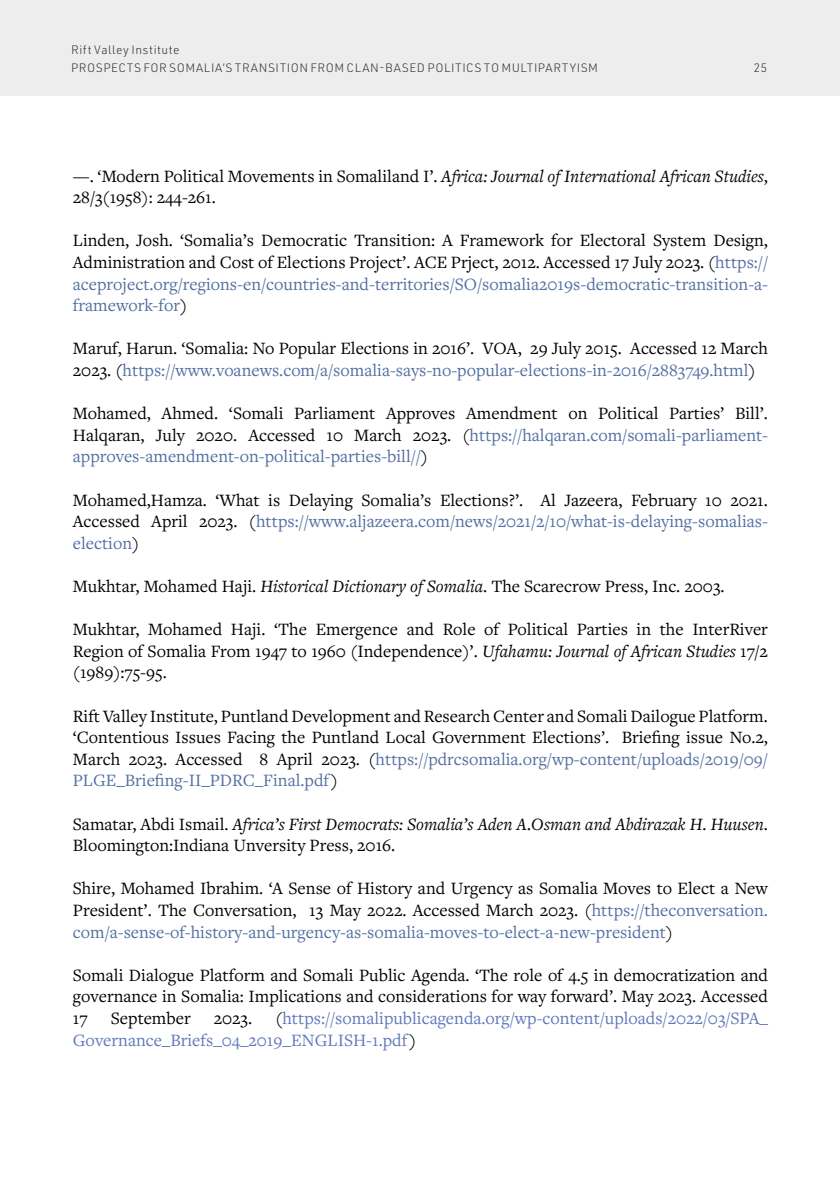
<style>
.page{position:relative;width:840px;height:1188px;background:#fff}
.page>*{position:absolute;margin:0;border:0;box-sizing:border-box;transform-origin:0 0}
.t1{font:18px/21.6px "Freight Text Pro";color:#000;text-align:justify}
.t2{font:italic 18px/21.6px "Freight Text Pro";color:#000}
.t3{font:18px/21.6px "Freight Text Pro";color:#5f78bb}
.t4{font:300 12px/18px "URWDIN";letter-spacing:.045em;color:#383839}
.s1{font-style:italic}
.s2{color:#526fa1}
.s3{font-style:normal}
.s4{color:#000}
</style>
<div class="page">
<div style="left:0;top:0;width:840px;height:96px;background:#ededee"></div>
<p class="t4" style="left:71px;top:40px;width:528px">Rift Valley Institute<br>PROSPECTS FOR SOMALIA’S TRANSITION FROM CLAN-BASED POLITICS TO MULTIPARTYISM</p>
<p class="t4" style="left:754px;top:58px;width:14px">25</p>
<p class="t1" style="left:73px;top:164px;width:697px">—. ‘Modern Political Movements in Somaliland I’. <span class="s1">Africa: Journal of International African Studies</span>,<br>28/3(1958): 244-261.</p>
<p class="t1" style="left:73px;top:229px;width:697px">Linden, Josh. ‘Somalia’s Democratic Transition: A Framework for Electoral System Design, Administration and Cost of Elections Project’. ACE Prject, 2012. Accessed 17 July 2023. (<span class="s2">https:// aceproject.org/regions-en/countries-and-territories/SO/somalia2019s-democratic-transition-a&shy;framework-for</span>)</p>
<p class="t1" style="left:73px;top:337px;width:697px">Maruf, Harun. ‘Somalia: No Popular Elections in 2016’. VOA, 29 July 2015. Accessed 12 March<br>2023. (<span class="s2">https://www.voanews.com/a/somalia-says-no-popular-elections-in-2016/2883749.html</span>)</p>
<p class="t1" style="left:73px;top:402px;width:697px">Mohamed, Ahmed. ‘Somali Parliament Approves Amendment on Political Parties’ Bill’.<br>Halqaran, July 2020. Accessed 10 March 2023. (<span class="s2">https://halqaran.com/somali-parliament&shy;approves-amendment-on-political-parties-bill//</span>)</p>
<p class="t1" style="left:73px;top:488px;width:697px">Mohamed,Hamza. ‘What is Delaying Somalia’s Elections?’. Al Jazeera, February 10 2021.<br>Accessed April 2023. (<span class="s2">https://www.aljazeera.com/news/2021/2/10/what-is-delaying-somalias&shy;election</span>)</p>
<p class="t1" style="left:73px;top:575px;width:653px">Mukhtar, Mohamed Haji. <span class="s1">Historical Dictionary of Somalia</span>. The Scarecrow Press, Inc. 2003.</p>
<p class="t1" style="left:73px;top:618px;width:697px">Mukhtar, Mohamed Haji. ‘The Emergence and Role of Political Parties in the InterRiver Region of Somalia From 1947 to 1960 (Independence)’. <span class="s1">Ufahamu: Journal of African Studies</span> 17/2 (1989):75-95.</p>
<p class="t1" style="left:73px;top:704px;width:697px">Rift Valley Institute, Puntland Development and Research Center and Somali Dailogue Platform. ‘Contentious Issues Facing the Puntland Local Government Elections’. Briefing issue No.2, March 2023. Accessed 8 April 2023. (<span class="s2">https://pdrcsomalia.org/wp-content/uploads/2019/09/ PLGE_Briefing-II_PDRC_Final.pdf</span>)</p>
<p class="t2" style="left:73px;top:812px;width:697px"><span class="s3">Samatar, Abdi Ismail.</span> Africa’s First Democrats: Somalia’s Aden A.Osman and Abdirazak H. Huusen<span class="s3">.<br>Bloomington:Indiana Unversity Press, 2016.</span></p>
<p class="t1" style="left:73px;top:877px;width:697px">Shire, Mohamed Ibrahim. ‘A Sense of History and Urgency as Somalia Moves to Elect a New President’. The Conversation, 13 May 2022. Accessed March 2023. (<span class="s2">https://theconversation. com/a-sense-of-history-and-urgency-as-somalia-moves-to-elect-a-new-president</span>)</p>
<p class="t1" style="left:73px;top:964px;width:697px">Somali Dialogue Platform and Somali Public Agenda. ‘The role of 4.5 in democratization and governance in Somalia: Implications and considerations for way forward’. May 2023. Accessed 17</p>
<p class="t3" style="left:73px;top:1007px;width:697px;text-indent:202px"><span class="s4">(</span>https://somalipublicagenda.org/wp-content/uploads/2022/03/SPA_<br>Governance_Briefs_04_2019_ENGLISH-1.pdf<span class="s4">)</span></p>
<p class="t1" style="left:111px;top:1007px;width:81px">September</p>
<p class="t1" style="left:214px;top:1007px;width:40px">2023.</p>
</div>
